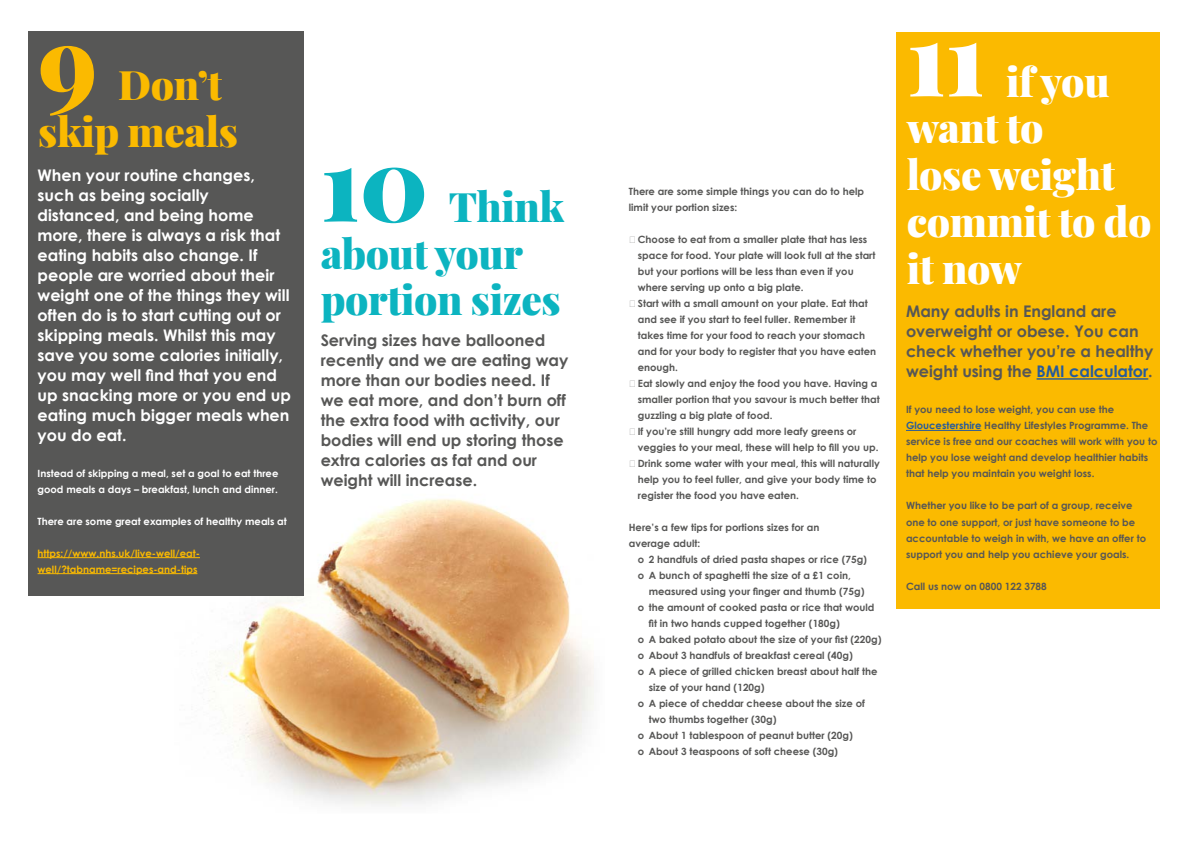
<style>
.page{position:relative;width:1191px;height:842px;background:#fff}
.page>*{position:absolute;margin:0;border:0;box-sizing:border-box;transform-origin:0 0}
.t1{font:900 101.7px "Playfair Display";color:#fff}
.t2{font:900 101.7px "Playfair Display";color:#0cb4c0}
.t3{font:900 101.7px "Playfair Display";color:#fbba00}
.t4{font:900 40.7px/46.8px "Playfair Display";letter-spacing:-.01em;color:#fff}
.t5{font:900 40.7px/46.8px "Playfair Display";letter-spacing:-.01em;color:#0cb4c0}
.t6{font:900 40.7px/46.8px "Playfair Display";letter-spacing:-.01em;color:#fbba00}
.t7{font:700 16px/20px "Century Gothic";color:#fff}
.t8{font:700 16px/20px "Century Gothic";color:#575756}
.t9{font:700 10px/16px "Century Gothic";color:#575756}
.t10{font:700 10px/16px "Century Gothic";color:#fff}
.t11{font:700 10px/16px "Century Gothic";color:#fbba00}
.s1{color:#275b9b}
</style>
<div class="page">
<img style="left:209px;top:471px;width:385px;height:336px">
<div style="left:28px;top:32px;width:275px;height:564px;background:#575756"></div>
<div style="left:896px;top:32px;width:263px;height:576px;background:#fbba00"></div>
<hr style="left:38px;top:557px;width:162px;height:1px;background:#fbba00">
<hr style="left:38px;top:573px;width:159px;height:1px;background:#fbba00">
<hr style="left:1036px;top:378px;width:112px;height:2px;background:#275b9b">
<hr style="left:906px;top:430px;width:75px;height:1px;background:#275b9b">
<h1 class="t3" style="left:38px;top:-18px;width:61px">9</h1>
<h2 class="t6" style="left:38px;top:58px;width:201px;text-indent:80px">Don’t skip meals</h2>
<p class="t7" style="left:38px;top:164px;width:255px">When your routine changes, such as being socially distanced, and being home more, there is always a risk that eating habits also change. If people are worried about their weight one of the things they will often do is to start cutting out or skipping meals. Whilst this may save you some calories initially, you may well find that you end up snacking more or you end up eating much bigger meals when you do eat.</p>
<p class="t10" style="left:38px;top:465px;width:242px">Instead of skipping a meal, set a goal to eat three good meals a days – breakfast, lunch and dinner.</p>
<p class="t10" style="left:38px;top:513px;width:251px">There are some great examples of healthy meals at</p>
<p class="t11" style="left:38px;top:545px;width:164px">https://www.nhs.uk/live-well/eat&shy;well/?tabname=recipes-and-tips</p>
<h1 class="t2" style="left:321px;top:103px;width:109px">10</h1>
<h2 class="t5" style="left:321px;top:180px;width:245px;text-indent:128px">Think about your portion sizes</h2>
<h3 class="t8" style="left:321px;top:330px;width:249px">Serving sizes have ballooned recently and we are eating way more than our bodies need. If we eat more, and don’t burn off the extra food with activity, our bodies will end up storing those extra calories as fat and our weight will increase.</h3>
<p class="t9" style="left:629px;top:183px;width:237px">There are some simple things you can do to help limit your portion sizes:</p>
<p class="t9" style="left:638px;top:231px;width:243px">Choose to eat from a smaller plate that has less space for food. Your plate will look full at the start but your portions will be less than even if you where serving up onto a big plate.<br>Start with a small amount on your plate. Eat that and see if you start to feel fuller. Remember it takes time for your food to reach your stomach and for your body to register that you have eaten enough.<br>Eat slowly and enjoy the food you have. Having a smaller portion that you savour is much better that guzzling a big plate of food.<br>If you’re still hungry add more leafy greens or veggies to your meal, these will help to fill you up.<br>Drink some water with your meal, this will naturally help you to feel fuller, and give your body time to register the food you have eaten.</p>
<p class="t9" style="left:629px;top:519px;width:192px">Here’s a few tips for portions sizes for an average adult:</p>
<p class="t9" style="left:638px;top:551px;width:231px">o 2 handfuls of dried pasta shapes or rice (75g) o A bunch of spaghetti the size of a £1 coin,</p>
<p class="t9" style="left:649px;top:583px;width:217px">measured using your finger and thumb (75g)</p>
<p class="t9" style="left:638px;top:599px;width:238px">o the amount of cooked pasta or rice that would</p>
<p class="t9" style="left:649px;top:615px;width:193px">fit in two hands cupped together (180g)</p>
<p class="t9" style="left:638px;top:631px;width:245px">o A baked potato about the size of your fist (220g)</p>
<p class="t9" style="left:638px;top:647px;width:216px">o About 3 handfuls of breakfast cereal (40g)</p>
<p class="t9" style="left:638px;top:663px;width:241px">o A piece of grilled chicken breast about half the</p>
<p class="t9" style="left:649px;top:679px;width:117px">size of your hand (120g)</p>
<p class="t9" style="left:638px;top:695px;width:229px">o A piece of cheddar cheese about the size of</p>
<p class="t9" style="left:649px;top:711px;width:129px">two thumbs together (30g)</p>
<p class="t9" style="left:638px;top:727px;width:216px">o About 1 tablespoon of peanut butter (20g)</p>
<p class="t9" style="left:638px;top:743px;width:202px">o About 3 teaspoons of soft cheese (30g)</p>
<h1 class="t1" style="left:906px;top:-22px;width:80px">11</h1>
<h2 class="t4" style="left:906px;top:54px;width:246px;text-indent:99px">if you want to<br>lose weight commit to do it now</h2>
<h3 class="t8" style="left:906px;top:301px;width:249px">Many adults in England are overweight or obese. You can check whether you’re a healthy weight using the <span class="s1">BMI calculator</span>.</h3>
<p class="t9" style="left:906px;top:402px;width:253px">If you need to lose weight, you can use the <span class="s1">Gloucestershire</span> Healthy Lifestyles Programme. The service is free and our coaches will work with you to help you lose weight and develop healthier habits that help you maintain you weight loss.</p>
<p class="t9" style="left:906px;top:498px;width:241px">Whether you like to be part of a group, receive one to one support, or just have someone to be accountable to weigh in with, we have an offer to support you and help you achieve your goals.</p>
<p class="t9" style="left:906px;top:578px;width:142px">Call us now on 0800 122 3788</p>
</div>
